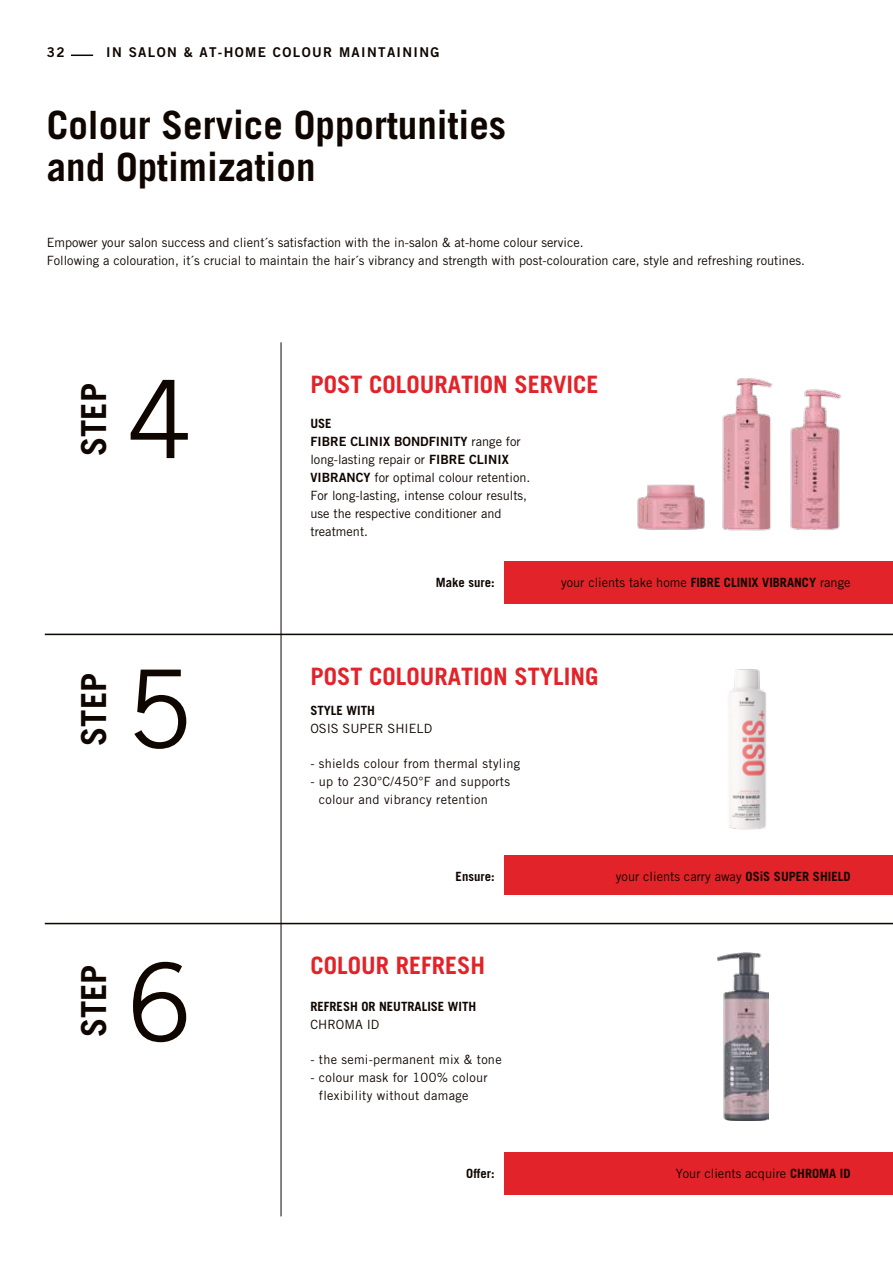
<style>
.page{position:relative;width:893px;height:1263px;background:#fff}
.page>*{position:absolute;margin:0;border:0;box-sizing:border-box;transform-origin:0 0}
.t1{font:700 39px/42px "Trade Gothic LT Std";color:#100600}
.t2{font:700 34.5px "Trade Gothic LT Std";color:#100600}
.t3{font:700 24px "Trade Gothic LT Std";color:#e22329}
.t4{font:13.5px "Trade Gothic LT Std Bd 2";letter-spacing:.1em;color:#100600}
.t5{font:12.75px/18px "Trade Gothic LT Std";color:#100600}
.t6{font:12.75px/18px "Trade Gothic LT Std";letter-spacing:.02em;color:#100600}
.t7{font:700 12.75px "Trade Gothic LT Std";color:#100600}
.t8{font:12.75px "Trade Gothic LT Std Bd 2";color:#100600}
.s1{font-family:"Trade Gothic LT Std"}
.s2{font-family:"Trade Gothic LT Std Bd 2"}
.s3{font-weight:700}
</style>
<div class="page">
<svg style="left:71px;top:55px;width:22px;height:1px"></svg>
<div style="left:504px;top:561px;width:389px;height:43px;background:#e22329"></div>
<div style="left:504px;top:855px;width:389px;height:39px;background:#e22329"></div>
<div style="left:504px;top:1152px;width:389px;height:43px;background:#e22329"></div>
<img style="left:729px;top:669px;width:37px;height:161px">
<img style="left:717px;top:952px;width:51px;height:168px">
<hr style="left:45px;top:923px;width:848px;height:1px;background:#100600">
<hr style="left:45px;top:634px;width:848px;height:1px;background:#100600">
<hr style="left:281px;top:342px;width:1px;height:875px;background:#100600">
<img style="left:790px;top:389px;width:52px;height:142px">
<img style="left:722px;top:378px;width:51px;height:153px">
<img style="left:637px;top:484px;width:68px;height:46px">
<hr style="left:280px;top:1216px;width:613px;height:1px;background:#fff">
<svg style="left:131px;top:380px;width:57px;height:78px"></svg>
<svg style="left:134px;top:670px;width:52px;height:79px"></svg>
<svg style="left:133px;top:962px;width:53px;height:80px"></svg>
<p class="t4" style="left:47px;top:43px;width:19px">32</p>
<p class="t4" style="left:106px;top:43px;width:335px">IN SALON &amp; AT-HOME COLOUR MAINTAINING</p>
<h1 class="t1" style="left:47px;top:103px;width:461px">Colour Service Opportunities and Optimization</h1>
<p class="t5" style="left:47px;top:234px;width:760px">Empower your salon success and client´s satisfaction with the in-salon &amp; at-home colour service.<br>Following a colouration, it´s crucial to maintain the hair´s vibrancy and strength with post-colouration care, style and refreshing routines.</p>
<h2 class="t2" style="left:73px;top:456px;width:74px;rotate:-90deg">STEP</h2>
<h2 class="t2" style="left:73px;top:746px;width:74px;rotate:-90deg">STEP</h2>
<h2 class="t2" style="left:73px;top:1037px;width:74px;rotate:-90deg">STEP</h2>
<h3 class="t3" style="left:310px;top:370px;width:290px">POST COLOURATION SERVICE</h3>
<p class="t7" style="left:310px;top:416px;width:23px">USE</p>
<p class="t8" style="left:310px;top:434px;width:212px">FIBRE CLINIX BONDFINITY <span class="s1">range for</span></p>
<p class="t5" style="left:310px;top:450px;width:221px">long-lasting repair or <span class="s2">FIBRE CLINIX VIBRANCY</span> for optimal colour retention.<br>For long-lasting, intense colour results, use the respective conditioner and treatment.</p>
<p class="t7" style="left:436px;top:575px;width:60px">Make sure:</p>
<p class="t5" style="left:561px;top:573px;width:291px">your clients take home <span class="s3">FIBRE CLINIX VIBRANCY</span> range</p>
<h3 class="t3" style="left:310px;top:661px;width:290px">POST COLOURATION STYLING</h3>
<p class="t7" style="left:310px;top:703px;width:66px">STYLE WITH</p>
<p class="t5" style="left:310px;top:719px;width:123px">OSIS SUPER SHIELD</p>
<p class="t6" style="left:310px;top:754px;width:211px">- shields colour from thermal styling</p>
<p class="t6" style="left:319px;top:772px;width:193px;text-indent:-9px">- up to 230°C/450°F and supports colour and vibrancy retention</p>
<p class="t7" style="left:456px;top:868px;width:40px">Ensure:</p>
<h3 class="t3" style="left:310px;top:950px;width:176px">COLOUR REFRESH</h3>
<p class="t7" style="left:310px;top:999px;width:167px">REFRESH OR NEUTRALISE WITH</p>
<p class="t5" style="left:310px;top:1015px;width:71px">CHROMA ID</p>
<p class="t6" style="left:310px;top:1050px;width:193px">- the semi-permanent mix &amp; tone</p>
<p class="t6" style="left:319px;top:1068px;width:170px;text-indent:-9px">- colour mask for 100% colour flexibility without damage</p>
<p class="t7" style="left:466px;top:1166px;width:30px">Offer:</p>
<p class="t5" style="left:616px;top:867px;width:236px">your clients carry away <span class="s3">OSiS SUPER SHIELD</span></p>
<p class="t5" style="left:676px;top:1164px;width:176px">Your clients acquire <span class="s3">CHROMA ID</span></p>
</div>
